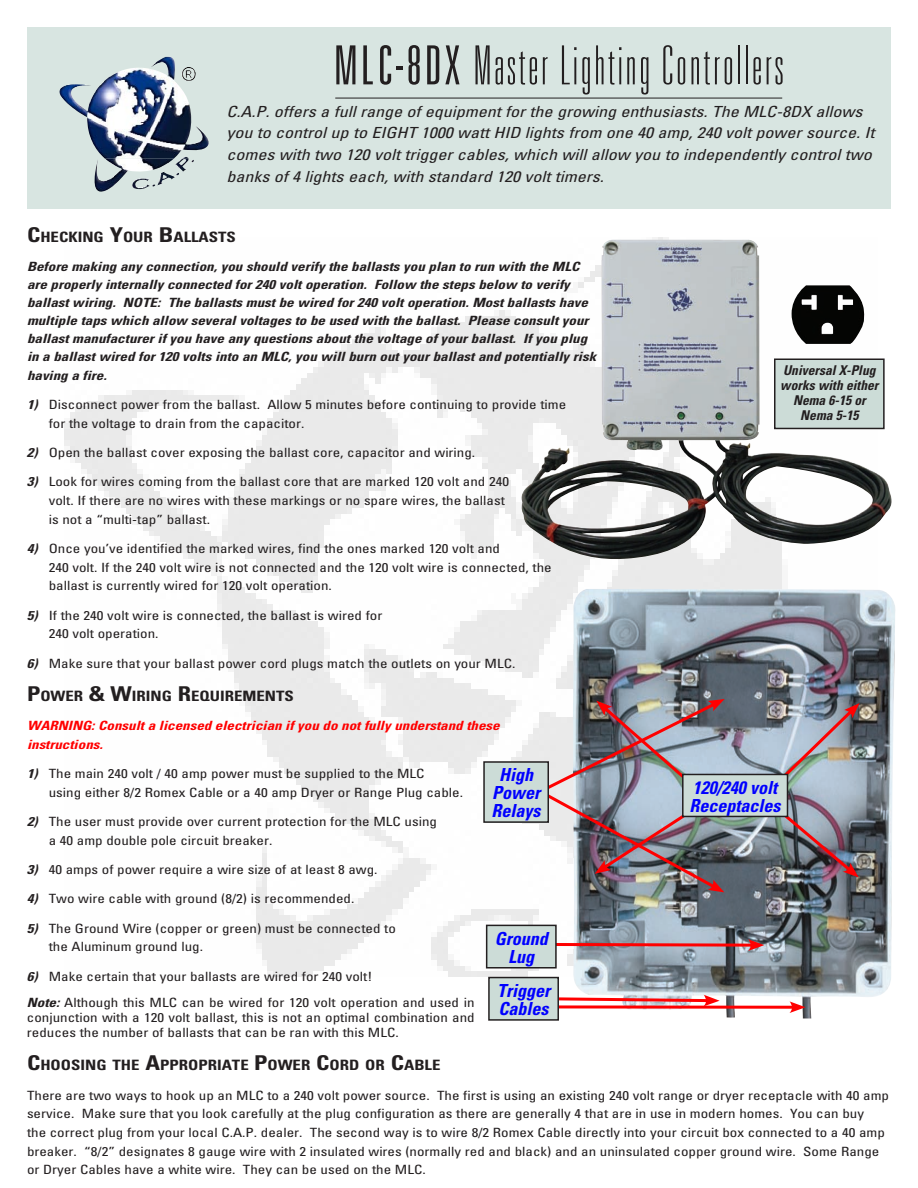
<style>
.page{position:relative;width:918px;height:1188px;background:#fff}
.page>*{position:absolute;margin:0;border:0;box-sizing:border-box;transform-origin:0 0}
.t1{font:100 ultra-condensed 54px "Univers";letter-spacing:.05em;color:#231f20}
.t2{font:italic 700 condensed 18px/18px "Univers";color:#00f;text-align:center}
.t3{font:italic condensed 15.3px/21.6px "Univers";color:#231f20;scale:1.18 1}
.t4{font:700 condensed 14.25px "Univers";color:#231f20;scale:1.18 1}
.t5{font:italic 700 condensed 13.5px/15px "Univers";color:#231f20;text-align:center}
.t6{font:condensed 12.75px/18.6px "Univers";color:#231f20;scale:1.18 1}
.t7{font:italic 700 condensed 12.75px/18.1px "Univers";color:#231f20;scale:1.18 1}
.t8{font:italic 700 condensed 12.75px/18.6px "Univers";color:#f00;scale:1.18 1}
.s1{font-weight:300}
.s2{font-size:20.4px}
.s3{font-weight:700;font-style:italic}
</style>
<div class="page">
<div style="left:27px;top:27px;width:864px;height:182px;background:#d8e5e1"></div>
<hr style="left:335px;top:98px;width:447px;height:1px;background:#231f20">
<img style="left:59px;top:57px;width:150px;height:102px">
<img style="left:94px;top:159px;width:100px;height:33px">
<img style="left:573px;top:589px;width:323px;height:430px">
<img style="left:764px;top:703px;width:96px;height:175px">
<svg style="left:557px;top:939px;width:207px;height:12px;background:#b77e86"></svg>
<svg style="left:559px;top:1005px;width:230px;height:4px"></svg>
<svg style="left:789px;top:1001px;width:17px;height:12px"></svg>
<svg style="left:559px;top:995px;width:161px;height:11px"></svg>
<img style="left:540px;top:699px;width:185px;height:193px">
<img style="left:518px;top:240px;width:374px;height:320px">
<div style="left:484px;top:762px;width:64px;height:60px;background:#ccdcd7"></div>
<div style="left:483px;top:761px;width:66px;height:62px;border:2px solid #231f20"></div>
<div style="left:487px;top:925px;width:69px;height:43px;background:#ccdcd7"></div>
<div style="left:486px;top:925px;width:71px;height:44px;border:2px solid #231f20"></div>
<div style="left:489px;top:978px;width:69px;height:42px;background:#ccdcd7"></div>
<div style="left:488px;top:977px;width:71px;height:44px;border:2px solid #231f20"></div>
<div style="left:683px;top:774px;width:105px;height:42px;background:#ccdcd7"></div>
<div style="left:682px;top:774px;width:106px;height:43px;border:2px solid #231f20"></div>
<div style="left:775px;top:359px;width:109px;height:69px;background:#ccdcd7"></div>
<div style="left:774px;top:358px;width:111px;height:71px;border:2px solid #231f20"></div>
<img style="left:792px;top:285px;width:73px;height:60px">
<h1 class="t1" style="left:334px;top:38px;width:451px"><span class="s1">MLC-8DX</span> Master Lighting Controllers</h1>
<p class="t3" style="left:226px;top:100px;width:551px">C.A.P. offers a full range of equipment for the growing enthusiasts. The MLC-8DX allows you to control up to EIGHT 1000 watt HID lights from one 40 amp, 240 volt power source. It comes with two 120 volt trigger cables, which will allow you to independently control two banks of 4 lights each, with standard 120 volt timers.</p>
<p class="t4" style="left:27px;top:228px;width:179px"><span class="s2">C</span>HECKING <span class="s2">Y</span>OUR <span class="s2">B</span>ALLASTS</p>
<p class="t7" style="left:27px;top:257px;width:484px">Before making any connection, you should verify the ballasts you plan to run with the MLC are properly internally connected for 240 volt operation. Follow the steps below to verify ballast wiring. NOTE: The ballasts must be wired for 240 volt operation. Most ballasts have multiple taps which allow several voltages to be used with the ballast. Please consult your ballast manufacturer if you have any questions about the voltage of your ballast. If you plug in a ballast wired for 120 volts into an MLC, you will burn out your ballast and potentially risk having a fire.</p>
<p class="t6" style="left:49px;top:395px;width:440px;text-indent:-22px"><span class="s3">1)</span> Disconnect power from the ballast. Allow 5 minutes before continuing to provide time for the voltage to drain from the capacitor.</p>
<p class="t6" style="left:27px;top:443px;width:381px"><span class="s3">2)</span> Open the ballast cover exposing the ballast core, capacitor and wiring.</p>
<p class="t6" style="left:49px;top:472px;width:392px;text-indent:-22px"><span class="s3">3)</span> Look for wires coming from the ballast core that are marked 120 volt and 240 volt. If there are no wires with these markings or no spare wires, the ballast is not a “multi-tap” ballast.</p>
<p class="t6" style="left:49px;top:539px;width:428px;text-indent:-22px"><span class="s3">4)</span> Once you’ve identified the marked wires, find the ones marked 120 volt and<br>240 volt. If the 240 volt wire is not connected and the 120 volt wire is connected, the ballast is currently wired for 120 volt operation.</p>
<p class="t6" style="left:49px;top:605px;width:284px;text-indent:-22px"><span class="s3">5)</span> If the 240 volt wire is connected, the ballast is wired for<br>240 volt operation.</p>
<p class="t6" style="left:27px;top:653px;width:415px"><span class="s3">6)</span> Make sure that your ballast power cord plugs match the outlets on your MLC.</p>
<p class="t4" style="left:27px;top:687px;width:228px"><span class="s2">P</span>OWER <span class="s2">&amp; W</span>IRING <span class="s2">R</span>EQUIREMENTS</p>
<p class="t8" style="left:27px;top:716px;width:402px">WARNING: Consult a licensed electrician if you do not fully understand these instructions.</p>
<p class="t6" style="left:49px;top:764px;width:353px;text-indent:-22px"><span class="s3">1)</span> The main 240 volt / 40 amp power must be supplied to the MLC<br>using either 8/2 Romex Cable or a 40 amp Dryer or Range Plug cable.</p>
<p class="t6" style="left:49px;top:812px;width:330px;text-indent:-22px"><span class="s3">2)</span> The user must provide over current protection for the MLC using a 40 amp double pole circuit breaker.</p>
<p class="t6" style="left:27px;top:860px;width:299px"><span class="s3">3)</span> 40 amps of power require a wire size of at least 8 awg.</p>
<p class="t6" style="left:27px;top:889px;width:279px"><span class="s3">4)</span> Two wire cable with ground (8/2) is recommended.</p>
<p class="t6" style="left:49px;top:919px;width:296px;text-indent:-22px"><span class="s3">5)</span> The Ground Wire (copper or green) must be connected to the Aluminum ground lug.</p>
<p class="t6" style="left:27px;top:963px;width:381px;line-height:25.8px"><span class="s3">6)</span> Make certain that your ballasts are wired for 240 volt!<br><span class="s3">Note:</span> Although this MLC can be wired for 120 volt operation and used in</p>
<p class="t6" style="left:27px;top:1009px;width:381px;line-height:15px">conjunction with a 120 volt ballast, this is not an optimal combination and reduces the number of ballasts that can be ran with this MLC.</p>
<p class="t4" style="left:27px;top:1057px;width:352px"><span class="s2">C</span>HOOSING THE <span class="s2">A</span>PPROPRIATE <span class="s2">P</span>OWER <span class="s2">C</span>ORD OR <span class="s2">C</span>ABLE</p>
<p class="t6" style="left:27px;top:1086px;width:732px">There are two ways to hook up an MLC to a 240 volt power source. The first is using an existing 240 volt range or dryer receptacle with 40 amp service. Make sure that you look carefully at the plug configuration as there are generally 4 that are in use in modern homes. You can buy<br>the correct plug from your local C.A.P. dealer. The second way is to wire 8/2 Romex Cable directly into your circuit box connected to a 40 amp breaker. “8/2” designates 8 gauge wire with 2 insulated wires (normally red and black) and an uninsulated copper ground wire. Some Range or Dryer Cables have a white wire. They can be used on the MLC.</p>
<p class="t5" style="left:780px;top:362px;width:100px">Universal X-Plug works with either<br>Nema 6-15 or<br>Nema 5-15</p>
<h2 class="t2" style="left:492px;top:765px;width:50px">High<br>Power<br>Relays</h2>
<h2 class="t2" style="left:690px;top:778px;width:93px;text-align:left">120/240 volt<br>Receptacles</h2>
<h2 class="t2" style="left:495px;top:929px;width:54px">Ground<br>Lug</h2>
<h2 class="t2" style="left:497px;top:981px;width:54px;text-align:left">Trigger<br>Cables</h2>
</div>
